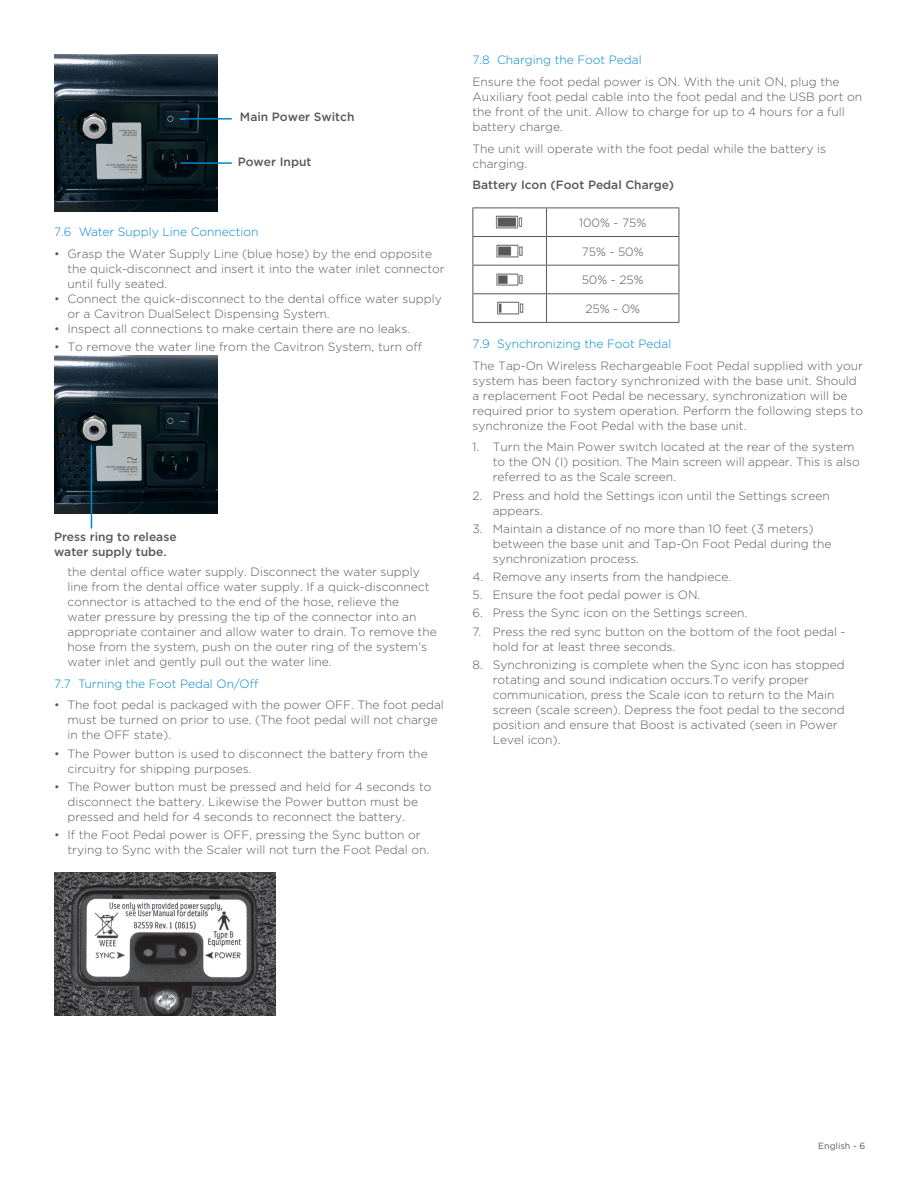
<style>
.page{position:relative;width:918px;height:1188px;background:#fff}
.page>*{position:absolute;margin:0;border:0;box-sizing:border-box;transform-origin:0 0}
.Bullet_indented{font:300 12px/15px "Gotham";color:#57585a}
.Bullet_indented-2{font:300 12px "Gotham";color:#0088ce}
.Body_text{font:300 12px/15px "Gotham";color:#57585a}
.Heading_3_TOC{font:500 12px/14.4px "Gotham";color:#57585a}
.Heading_5{font:500 12px "Gotham";color:#57585a}
.Heading_3_TOC-2{font:300 12px "Gotham";color:#57585a}
.Heading_2{font:300 12px "Gotham";color:#0088ce}
.t1{font:9px "Gotham";color:#57585a}
.s1{font-size:11.25px}
</style>
<div class="page">
<hr style="left:472px;top:208px;width:74px;height:1px;background:#57585a">
<hr style="left:546px;top:208px;width:133px;height:1px;background:#57585a">
<hr style="left:472px;top:236px;width:74px;height:1px;background:#57585a">
<hr style="left:546px;top:236px;width:133px;height:1px;background:#57585a">
<hr style="left:472px;top:265px;width:74px;height:1px;background:#57585a">
<hr style="left:546px;top:265px;width:133px;height:1px;background:#57585a">
<hr style="left:472px;top:293px;width:74px;height:1px;background:#57585a">
<svg style="left:472px;top:208px;width:1px;height:114px"></svg>
<hr style="left:546px;top:293px;width:133px;height:1px;background:#57585a">
<svg style="left:546px;top:208px;width:1px;height:114px"></svg>
<svg style="left:679px;top:208px;width:1px;height:114px"></svg>
<hr style="left:472px;top:322px;width:74px;height:1px;background:#57585a">
<hr style="left:546px;top:322px;width:133px;height:1px;background:#57585a">
<img style="left:495px;top:215px;width:28px;height:14px">
<img style="left:496px;top:244px;width:27px;height:14px">
<img style="left:496px;top:273px;width:27px;height:13px">
<img style="left:497px;top:301px;width:27px;height:14px">
<img style="left:54px;top:54px;width:164px;height:158px">
<hr style="left:181px;top:118px;width:50px;height:2px;background:#0088ce">
<hr style="left:181px;top:162px;width:50px;height:2px;background:#0088ce">
<img style="left:54px;top:872px;width:222px;height:144px">
<img style="left:54px;top:356px;width:164px;height:158px">
<hr style="left:91px;top:446px;width:1px;height:82px;background:#0088ce">
<p class="Heading_3_TOC" style="left:240px;top:110px;width:116px">Main Power Switch</p>
<p class="Heading_3_TOC" style="left:238px;top:154px;width:75px">Power Input</p>
<p class="Heading_2" style="left:54px;top:225px;width:206px">7.6 Water Supply Line Connection</p>
<p class="Bullet_indented" style="left:68px;top:246px;width:379px;text-indent:-14px">• Grasp the Water Supply Line (blue hose) by the end opposite the quick-disconnect and insert it into the water inlet connector until fully seated.</p>
<p class="Bullet_indented" style="left:68px;top:291px;width:376px;text-indent:-14px">• Connect the quick-disconnect to the dental office water supply or a Cavitron DualSelect Dispensing System.</p>
<p class="Bullet_indented" style="left:54px;top:321px;width:358px">• Inspect all connections to make certain there are no leaks.</p>
<p class="Bullet_indented" style="left:54px;top:339px;width:370px">• To remove the water line from the Cavitron System, turn off</p>
<p class="Heading_3_TOC" style="left:54px;top:530px;width:124px">Press ring to release water supply tube<span class="s1">.</span></p>
<p class="Bullet_indented" style="left:68px;top:564px;width:371px">the dental office water supply. Disconnect the water supply line from the dental office water supply. If a quick-disconnect connector is attached to the end of the hose, relieve the<br>water pressure by pressing the tip of the connector into an appropriate container and allow water to drain. To remove the hose from the system, push on the outer ring of the system’s water inlet and gently pull out the water line.</p>
<p class="Bullet_indented-2" style="left:54px;top:677px;width:206px">7.7 Turning the Foot Pedal On/Off</p>
<p class="Bullet_indented" style="left:68px;top:697px;width:378px;text-indent:-14px">• The foot pedal is packaged with the power OFF. The foot pedal must be turned on prior to use. (The foot pedal will not charge in the OFF state).</p>
<p class="Bullet_indented" style="left:68px;top:746px;width:362px;text-indent:-14px">• The Power button is used to disconnect the battery from the circuitry for shipping purposes.</p>
<p class="Bullet_indented" style="left:68px;top:779px;width:365px;text-indent:-14px">• The Power button must be pressed and held for 4 seconds to disconnect the battery. Likewise the Power button must be pressed and held for 4 seconds to reconnect the battery.</p>
<p class="Bullet_indented" style="left:68px;top:827px;width:363px;text-indent:-14px">• If the Foot Pedal power is OFF, pressing the Sync button or trying to Sync with the Scaler will not turn the Foot Pedal on.</p>
<p class="Bullet_indented-2" style="left:472px;top:53px;width:171px">7.8 Charging the Foot Pedal</p>
<p class="Bullet_indented" style="left:472px;top:74px;width:391px">Ensure the foot pedal power is ON. With the unit ON, plug the Auxiliary foot pedal cable into the foot pedal and the USB port on the front of the unit. Allow to charge for up to 4 hours for a full battery charge.</p>
<p class="Body_text" style="left:472px;top:141px;width:355px">The unit will operate with the foot pedal while the battery is charging.</p>
<p class="Heading_5" style="left:472px;top:178px;width:203px">Battery Icon (Foot Pedal Charge)</p>
<p class="Heading_3_TOC-2" style="left:579px;top:216px;width:69px">100% - 75%</p>
<p class="Heading_3_TOC-2" style="left:582px;top:245px;width:63px">75% - 50%</p>
<p class="Heading_3_TOC-2" style="left:582px;top:274px;width:63px">50% - 25%</p>
<p class="Heading_3_TOC-2" style="left:585px;top:302px;width:56px">25% - 0%</p>
<p class="Bullet_indented-2" style="left:472px;top:337px;width:200px">7.9 Synchronizing the Foot Pedal</p>
<p class="Bullet_indented" style="left:472px;top:358px;width:392px">The Tap-On Wireless Rechargeable Foot Pedal supplied with your system has been factory synchronized with the base unit. Should a replacement Foot Pedal be necessary, synchronization will be required prior to system operation. Perform the following steps to synchronize the Foot Pedal with the base unit.</p>
<p class="Bullet_indented" style="left:493px;top:439px;width:369px;text-indent:-20px">1. Turn the Main Power switch located at the rear of the system to the ON (I) position. The Main screen will appear. This is also referred to as the Scale screen.</p>
<p class="Bullet_indented" style="left:493px;top:488px;width:338px;text-indent:-20px">2. Press and hold the Settings icon until the Settings screen appears.</p>
<p class="Bullet_indented" style="left:493px;top:521px;width:340px;text-indent:-20px">3. Maintain a distance of no more than 10 feet (3 meters) between the base unit and Tap-On Foot Pedal during the synchronization process.</p>
<p class="Bullet_indented" style="left:472px;top:569px;width:260px">4. Remove any inserts from the handpiece.</p>
<p class="Bullet_indented" style="left:472px;top:587px;width:229px">5. Ensure the foot pedal power is ON.</p>
<p class="Bullet_indented" style="left:472px;top:606px;width:276px">6. Press the Sync icon on the Settings screen.</p>
<p class="Bullet_indented" style="left:493px;top:624px;width:354px;text-indent:-20px">7. Press the red sync button on the bottom of the foot pedal - hold for at least three seconds.</p>
<p class="Bullet_indented" style="left:493px;top:657px;width:354px;text-indent:-20px">8. Synchronizing is complete when the Sync icon has stopped rotating and sound indication occurs.To verify proper communication, press the Scale icon to return to the Main screen (scale screen). Depress the foot pedal to the second position and ensure that Boost is activated (seen in Power Level icon).</p>
<p class="t1" style="left:818px;top:1141px;width:49px">English - 6</p>
</div>
